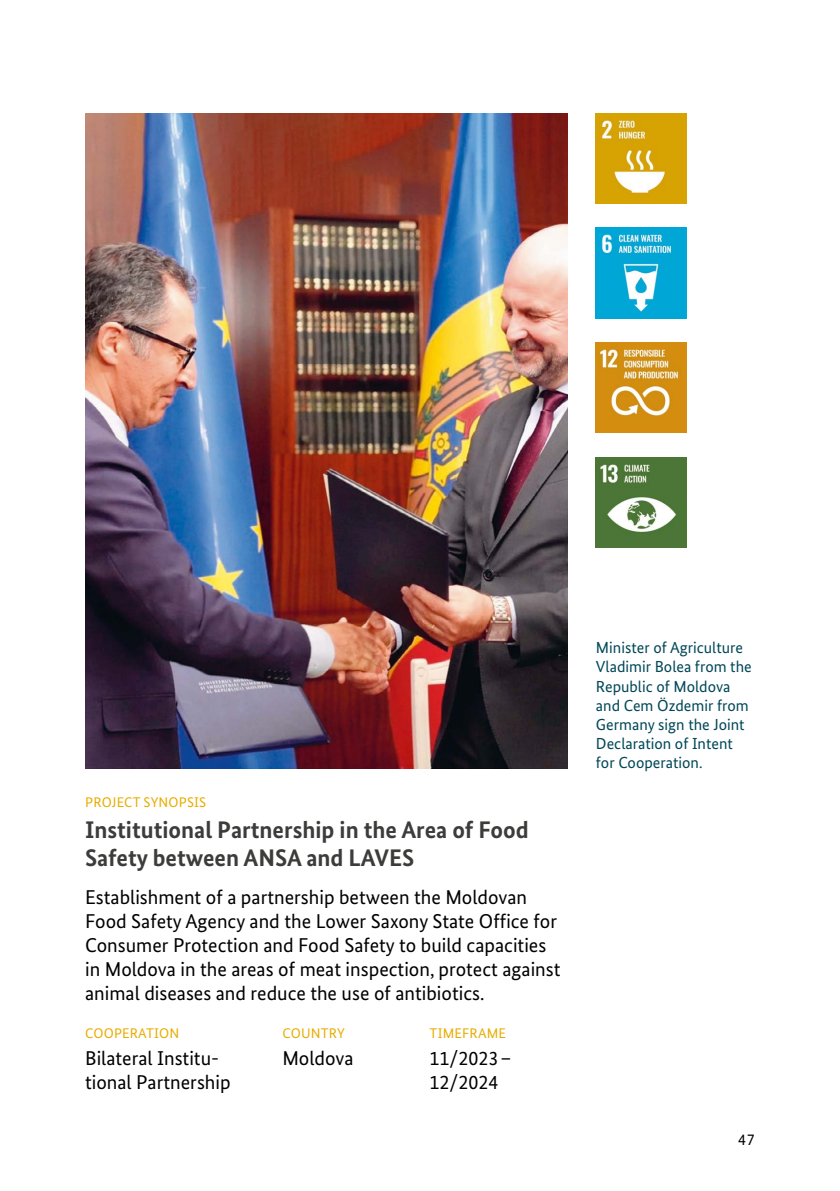
<style>
.page{position:relative;width:840px;height:1191px;background:#fff}
.page>*{position:absolute;margin:0;border:0;box-sizing:border-box;transform-origin:0 0}
.Box_Title{font:700 24px/28px "Bundes Sans";color:#3c3c3b}
.Boxtext{font:20px/24px "Bundes Sans";color:#000}
.t1{font:16px/19.2px "Bundes Sans";color:#004757}
.t2{font:16px "Bundes Sans";color:#000}
.Overhead_H4{font:14px "Bundes Sans";letter-spacing:.01em;color:#e8ad00}
.Overhead_Box{font:14px "Bundes Sans";letter-spacing:.01em;color:#e8ad00}
</style>
<div class="page">
<img style="left:85px;top:114px;width:482px;height:654px">
<img style="left:595px;top:113px;width:90px;height:90px">
<img style="left:595px;top:228px;width:90px;height:90px">
<img style="left:595px;top:342px;width:90px;height:90px">
<img style="left:595px;top:457px;width:90px;height:90px">
<h2 class="Overhead_Box" style="left:85px;top:793px;width:122px">PROJECT SYNOPSIS</h2>
<h3 class="Box_Title" style="left:85px;top:815px;width:445px">Institutional Partnership in the Area of Food<br>Safety between ANSA and LAVES</h3>
<p class="Boxtext" style="left:85px;top:884px;width:476px">Establishment of a partnership between the Moldovan Food Safety Agency and the Lower Saxony State Office for Consumer Protection and Food Safety to build capacities in Moldova in the areas of meat inspection, protect against animal diseases and reduce the use of antibiotics.</p>
<h4 class="Overhead_H4" style="left:85px;top:1024px;width:96px">COOPERATION</h4>
<p class="Boxtext" style="left:85px;top:1045px;width:147px">Bilateral Institu&shy;tional Partnership</p>
<h4 class="Overhead_H4" style="left:282px;top:1024px;width:64px">COUNTRY</h4>
<p class="Boxtext" style="left:282px;top:1045px;width:73px">Moldova</p>
<h4 class="Overhead_H4" style="left:429px;top:1024px;width:78px">TIMEFRAME</h4>
<p class="Boxtext" style="left:429px;top:1045px;width:83px">11/2023–<br>12/2024</p>
<p class="t1" style="left:595px;top:638px;width:157px">Minister of Agriculture<br>Vladimir Bolea from the<br>Republic of Moldova and Cem Özdemir from<br>Germany sign the Joint<br>Declaration of Intent for Cooperation.</p>
<p class="t2" style="left:737px;top:1130px;width:18px">47</p>
</div>
